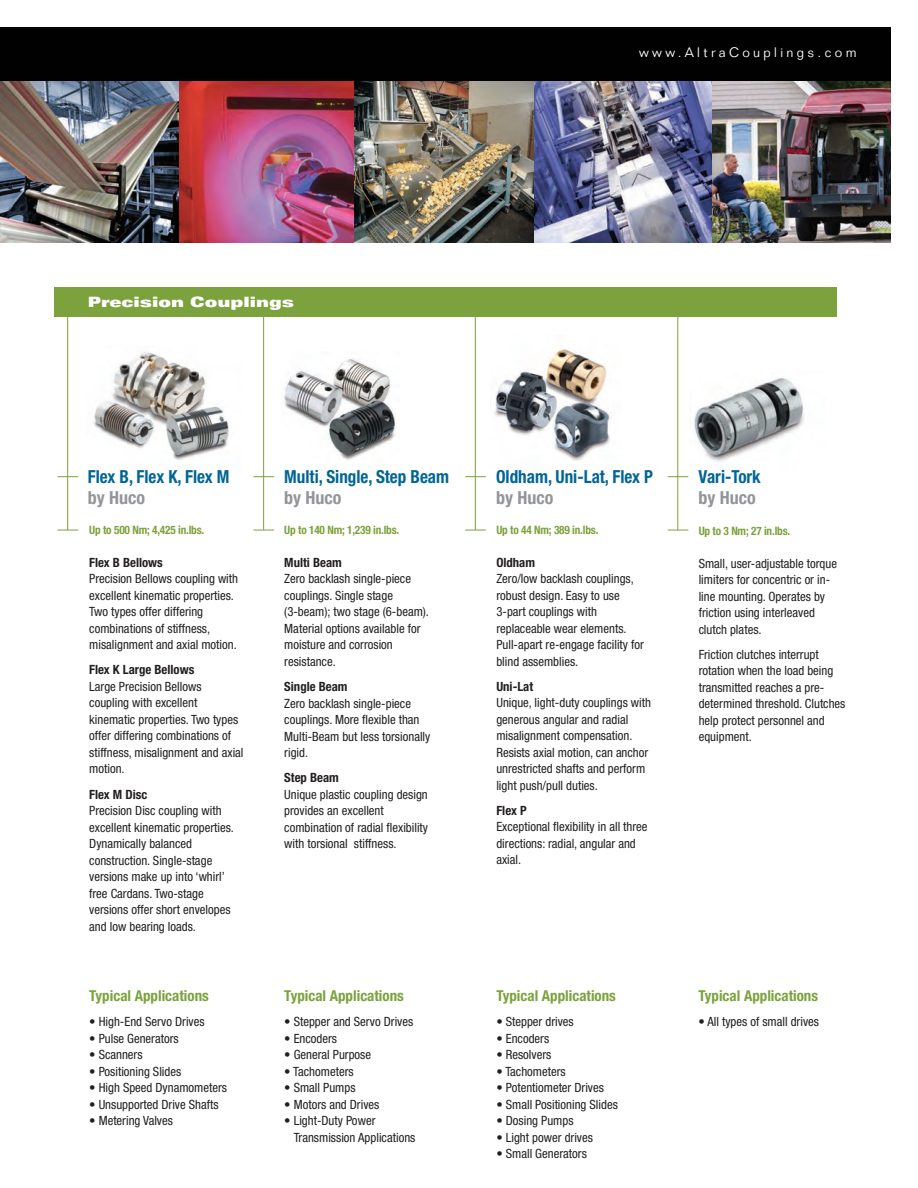
<style>
.page{position:relative;width:918px;height:1188px;background:#fff}
.page>*{position:absolute;margin:0;border:0;box-sizing:border-box;transform-origin:0 0}
.t1{font:700 condensed 18px "Helvetica Neue LT Std";color:#016595;scale:.95 1}
.t2{font:700 condensed 18px "Helvetica Neue LT Std";color:#939598}
.t3{font:700 condensed 15px "Helvetica Neue LT Std";color:#7ca23d}
.t4{font:14.25px "Univers LT Std X Black Ex";color:#fff}
.t5{font:300 13.5px "Folio Std";letter-spacing:.25em;color:#fff}
.t6{font:condensed 12.75px/16.5px "Helvetica Neue LT Std";color:#231f20}
.t7{font:700 condensed 12.75px "Helvetica Neue LT Std";color:#231f20}
.t8{font:700 condensed 11.7px "Helvetica Neue LT Std";letter-spacing:-.015em;color:#7ca23d}
</style>
<div class="page">
<div style="left:0;top:27px;width:891px;height:54px;background:#010101"></div>
<img style="left:0;top:81px;width:354px;height:162px">
<img style="left:354px;top:81px;width:537px;height:162px">
<img style="left:494px;top:349px;width:116px;height:112px">
<img style="left:284px;top:358px;width:112px;height:102px">
<img style="left:93px;top:352px;width:136px;height:108px">
<div style="left:54px;top:287px;width:783px;height:30px;background:#7ca23d"></div>
<svg style="left:58px;top:530px;width:20px;height:1px"></svg>
<img style="left:694px;top:378px;width:110px;height:84px">
<hr style="left:67px;top:312px;width:1px;height:218px;background:#7ca23d">
<svg style="left:58px;top:476px;width:20px;height:1px"></svg>
<svg style="left:254px;top:530px;width:20px;height:1px"></svg>
<hr style="left:263px;top:312px;width:1px;height:218px;background:#7ca23d">
<svg style="left:254px;top:476px;width:20px;height:1px"></svg>
<svg style="left:465px;top:530px;width:21px;height:1px"></svg>
<hr style="left:475px;top:312px;width:1px;height:218px;background:#7ca23d">
<svg style="left:465px;top:476px;width:21px;height:1px"></svg>
<svg style="left:668px;top:530px;width:20px;height:1px"></svg>
<hr style="left:677px;top:312px;width:1px;height:218px;background:#7ca23d">
<svg style="left:668px;top:476px;width:20px;height:1px"></svg>
<p class="t5" style="left:639px;top:48px;width:219px">www.AltraCouplings.com</p>
<p class="t4" style="left:88px;top:297px;width:208px">Precision Couplings</p>
<h1 class="t1" style="left:88px;top:470px;width:151px">Flex B, Flex K, Flex M</h1>
<h1 class="t2" style="left:88px;top:491px;width:59px">by Huco</h1>
<p class="t8" style="left:89px;top:525px;width:117px">Up to 500 Nm; 4,425 in.lbs.</p>
<p class="t7" style="left:89px;top:558px;width:75px">Flex B Bellows</p>
<p class="t6" style="left:89px;top:572px;width:150px">Precision Bellows coupling with excellent kinematic properties.<br>Two types offer differing combinations of stiffness, misalignment and axial motion.</p>
<p class="t7" style="left:89px;top:665px;width:107px">Flex K Large Bellows</p>
<p class="t6" style="left:89px;top:679px;width:156px">Large Precision Bellows coupling with excellent kinematic properties. Two types offer differing combinations of stiffness, misalignment and axial motion.</p>
<p class="t7" style="left:89px;top:789px;width:60px">Flex M Disc</p>
<p class="t6" style="left:89px;top:803px;width:146px">Precision Disc coupling with excellent kinematic properties.<br>Dynamically balanced construction. Single-stage versions make up into ‘whirl’ free Cardans. Two-stage versions offer short envelopes and low bearing loads.</p>
<p class="t3" style="left:89px;top:991px;width:121px">Typical Applications</p>
<p class="t6" style="left:89px;top:1015px;width:117px">• High-End Servo Drives</p>
<p class="t6" style="left:89px;top:1031px;width:91px">• Pulse Generators</p>
<p class="t6" style="left:89px;top:1048px;width:55px">• Scanners</p>
<p class="t6" style="left:89px;top:1064px;width:94px">• Positioning Slides</p>
<p class="t6" style="left:89px;top:1081px;width:139px">• High Speed Dynamometers</p>
<p class="t6" style="left:89px;top:1097px;width:131px">• Unsupported Drive Shafts</p>
<p class="t6" style="left:89px;top:1114px;width:85px">• Metering Valves</p>
<h1 class="t1" style="left:284px;top:470px;width:175px">Multi, Single, Step Beam</h1>
<h1 class="t2" style="left:284px;top:491px;width:59px">by Huco</h1>
<p class="t8" style="left:284px;top:526px;width:117px">Up to 140 Nm; 1,239 in.lbs.</p>
<p class="t7" style="left:284px;top:558px;width:59px">Multi Beam</p>
<p class="t6" style="left:284px;top:572px;width:146px">Zero backlash single-piece couplings. Single stage (3-beam); two stage (6-beam).<br>Material options available for moisture and corrosion resistance.</p>
<p class="t7" style="left:284px;top:682px;width:65px">Single Beam</p>
<p class="t6" style="left:284px;top:696px;width:148px">Zero backlash single-piece couplings. More flexible than<br>Multi-Beam but less torsionally rigid.</p>
<p class="t7" style="left:284px;top:773px;width:56px">Step Beam</p>
<p class="t6" style="left:284px;top:787px;width:145px">Unique plastic coupling design provides an excellent combination of radial flexibility with torsional stiffness.</p>
<p class="t3" style="left:284px;top:991px;width:121px">Typical Applications</p>
<p class="t6" style="left:284px;top:1015px;width:131px">• Stepper and Servo Drives</p>
<p class="t6" style="left:284px;top:1031px;width:54px">• Encoders</p>
<p class="t6" style="left:284px;top:1048px;width:88px">• General Purpose</p>
<p class="t6" style="left:284px;top:1064px;width:71px">• Tachometers</p>
<p class="t6" style="left:284px;top:1081px;width:73px">• Small Pumps</p>
<p class="t6" style="left:284px;top:1097px;width:97px">• Motors and Drives</p>
<p class="t6" style="left:294px;top:1114px;width:123px;text-indent:-9px">• Light-Duty Power<br>Transmission Applications</p>
<h1 class="t1" style="left:496px;top:470px;width:167px">Oldham, Uni-Lat, Flex P</h1>
<h1 class="t2" style="left:496px;top:491px;width:59px">by Huco</h1>
<p class="t8" style="left:496px;top:525px;width:103px">Up to 44 Nm; 389 in.lbs.</p>
<p class="t7" style="left:496px;top:558px;width:40px">Oldham</p>
<p class="t6" style="left:496px;top:572px;width:149px">Zero/low backlash couplings, robust design. Easy to use<br>3-part couplings with replaceable wear elements.<br>Pull-apart re-engage facility for blind assemblies.</p>
<p class="t7" style="left:496px;top:682px;width:38px">Uni-Lat</p>
<p class="t6" style="left:496px;top:696px;width:156px">Unique, light-duty couplings with generous angular and radial misalignment compensation.<br>Resists axial motion, can anchor unrestricted shafts and perform light push/pull duties.</p>
<p class="t7" style="left:496px;top:806px;width:32px">Flex P</p>
<p class="t6" style="left:496px;top:820px;width:153px">Exceptional flexibility in all three directions: radial, angular and axial.</p>
<h1 class="t1" style="left:699px;top:470px;width:67px">Vari-Tork</h1>
<h1 class="t2" style="left:699px;top:491px;width:59px">by Huco</h1>
<p class="t8" style="left:699px;top:526px;width:93px">Up to 3 Nm; 27 in.lbs.</p>
<p class="t6" style="left:699px;top:556px;width:140px">Small, user-adjustable torque limiters for concentric or in&shy;line mounting. Operates by friction using interleaved clutch plates.</p>
<p class="t6" style="left:699px;top:647px;width:148px">Friction clutches interrupt rotation when the load being transmitted reaches a pre&shy;determined threshold. Clutches help protect personnel and equipment.</p>
<p class="t3" style="left:496px;top:991px;width:121px">Typical Applications</p>
<p class="t6" style="left:496px;top:1015px;width:79px">• Stepper drives</p>
<p class="t6" style="left:496px;top:1031px;width:54px">• Encoders</p>
<p class="t6" style="left:496px;top:1048px;width:56px">• Resolvers</p>
<p class="t6" style="left:496px;top:1064px;width:71px">• Tachometers</p>
<p class="t6" style="left:496px;top:1081px;width:109px">• Potentiometer Drives</p>
<p class="t6" style="left:496px;top:1097px;width:123px">• Small Positioning Slides</p>
<p class="t6" style="left:496px;top:1114px;width:79px">• Dosing Pumps</p>
<p class="t6" style="left:496px;top:1130px;width:98px">• Light power drives</p>
<p class="t6" style="left:496px;top:1147px;width:92px">• Small Generators</p>
<p class="t3" style="left:699px;top:991px;width:121px">Typical Applications</p>
<p class="t6" style="left:699px;top:1015px;width:122px">• All types of small drives</p>
</div>
